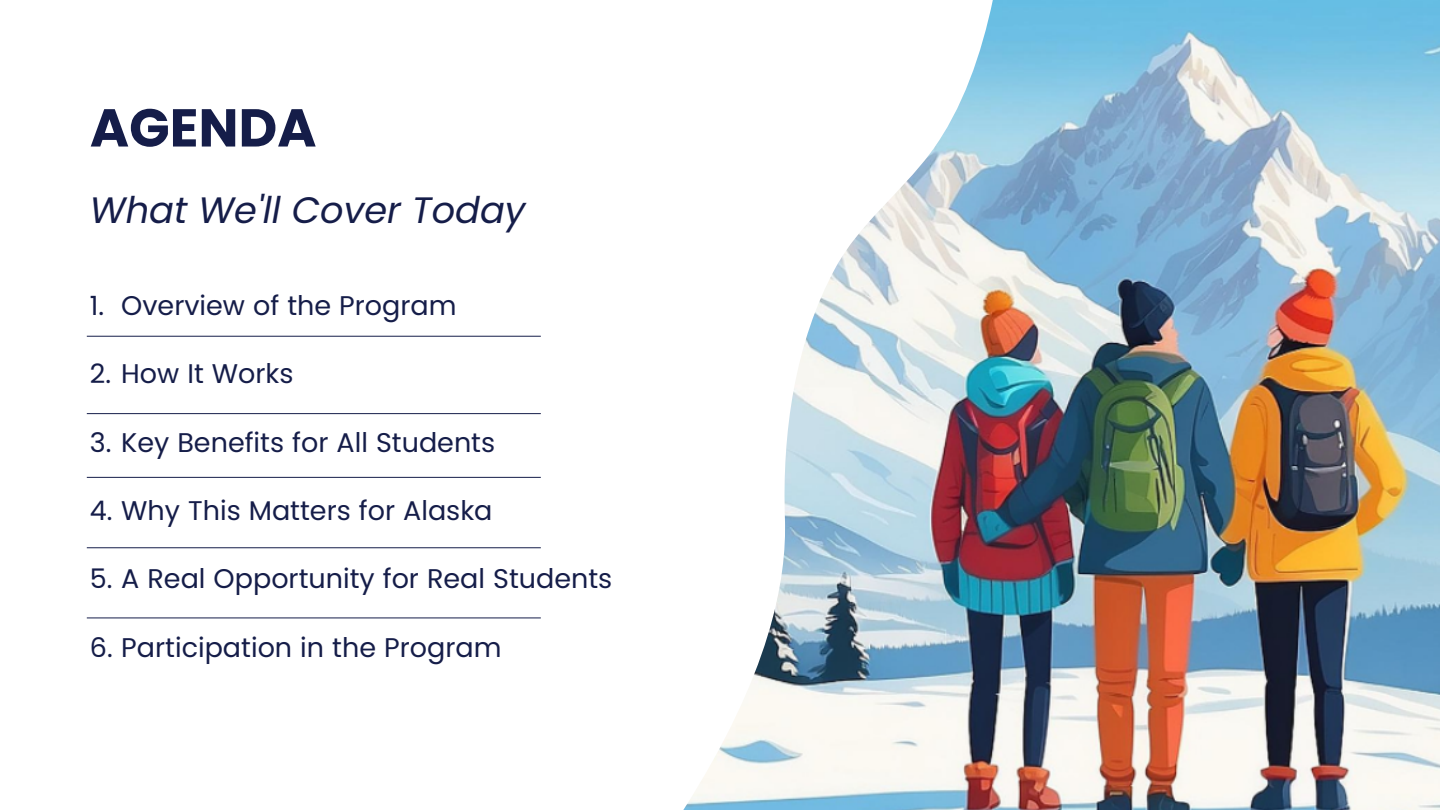
<style>
.page{position:relative;width:1440px;height:810px;background:#fff}
.page>*{position:absolute;margin:0;border:0;box-sizing:border-box;transform-origin:0 0}
.t1{font:700 53.25px "Poppins";color:#151d49}
.t2{font:italic 36.75px "Poppins";color:#151d49}
.t3{font:27px "Poppins";color:#151d49}
</style>
<div class="page">
<img style="left:683px;top:0;width:757px;height:810px">
<hr style="left:87px;top:336px;width:454px;height:1px;background:#151d49">
<hr style="left:87px;top:413px;width:454px;height:1px;background:#151d49">
<hr style="left:87px;top:477px;width:454px;height:1px;background:#151d49">
<hr style="left:87px;top:548px;width:454px;height:1px;background:#151d49">
<hr style="left:87px;top:618px;width:454px;height:1px;background:#151d49">
<h1 class="t1" style="left:90px;top:97px;width:228px">AGENDA</h1>
<h2 class="t2" style="left:90px;top:189px;width:437px">What We'll Cover Today</h2>
<p class="t3" style="left:90px;top:290px;width:368px">1. Overview of the Program</p>
<p class="t3" style="left:90px;top:358px;width:205px">2. How It Works</p>
<p class="t3" style="left:90px;top:427px;width:407px">3. Key Benefits for All Students</p>
<p class="t3" style="left:90px;top:495px;width:404px">4. Why This Matters for Alaska</p>
<p class="t3" style="left:90px;top:563px;width:524px">5. A Real Opportunity for Real Students</p>
<p class="t3" style="left:90px;top:631px;width:413px">6. Participation in the Program</p>
</div>
